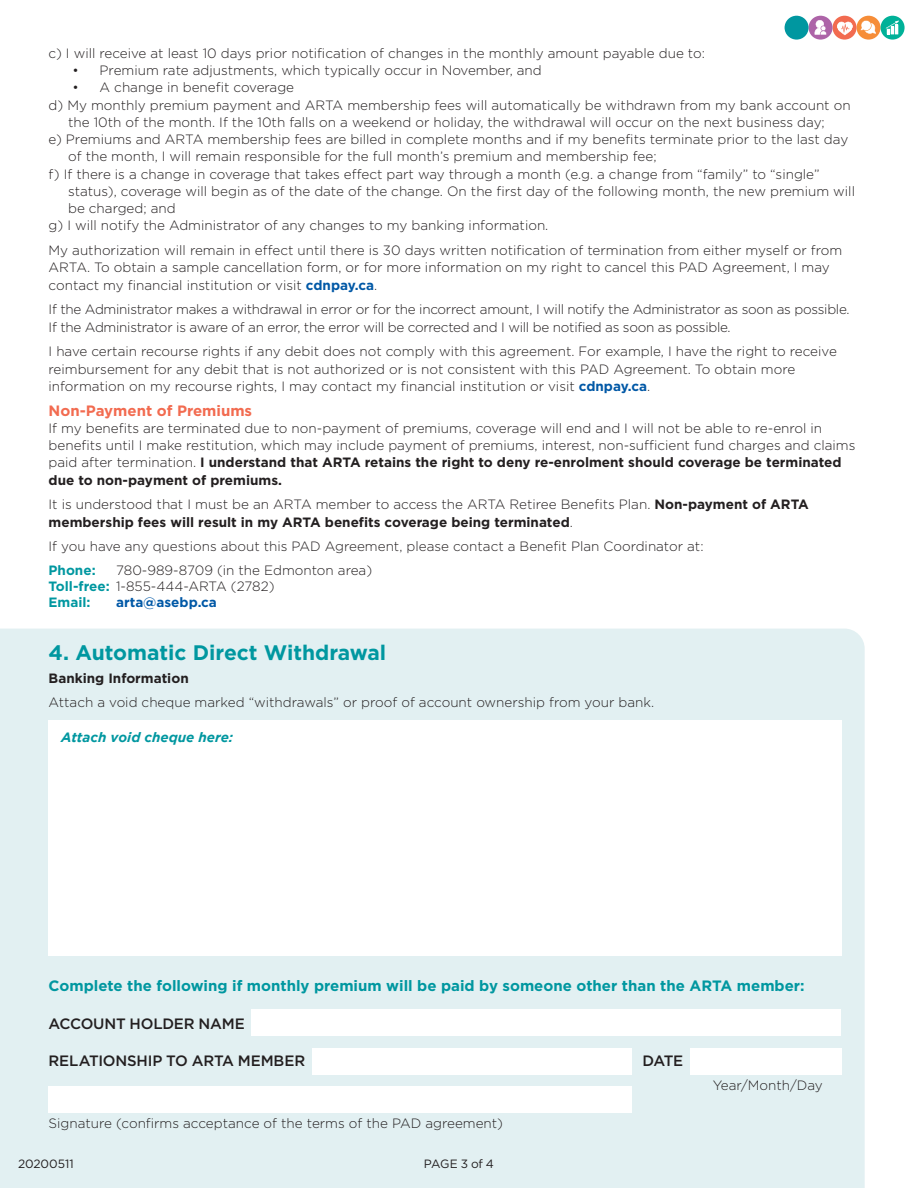
<style>
.page{position:relative;width:918px;height:1188px;background:#fff}
.page>*{position:absolute;margin:0;border:0;box-sizing:border-box;transform-origin:0 0}
.t1{font:700 21px "Gotham";color:#0097a0}
.t2{font:700 15px "Gotham";color:#0097a0}
.t3{font:500 15px "Gotham HTF";letter-spacing:-.01em;color:#231f20}
.t4{font:700 15px "Gotham";color:#f26b50}
.t5{font:300 13.5px/17.2px "Gotham";color:#231f20}
.t6{font:300 13.5px/17.2px "Gotham";letter-spacing:-.02em;color:#231f20}
.t7{font:700 13.5px/17.2px "Gotham";color:#231f20}
.t8{font:italic 700 13.5px "Gotham";color:#0097a0}
.t9{font:700 13.5px "Gotham";color:#0158a6}
.t10{font:700 13.5px "Gotham";color:#0097a0}
.t11{font:12px "Gotham HTF";letter-spacing:-.01em;color:#231f20}
.s1{font-weight:700;color:#0158a6}
.s2{font-weight:700}
.s3{font-weight:300}
.s4{font-weight:700;color:#0097a0}
</style>
<div class="page">
<div style="left:0;top:629px;width:865px;height:559px;background:#e2f0f2"></div>
<div style="left:48px;top:720px;width:793px;height:236px;background:#fff"></div>
<div style="left:252px;top:1010px;width:589px;height:26px;background:#fff"></div>
<div style="left:690px;top:1048px;width:151px;height:27px;background:#fff"></div>
<div style="left:312px;top:1048px;width:320px;height:27px;background:#fff"></div>
<div style="left:49px;top:1086px;width:583px;height:26px;background:#fff"></div>
<div style="left:857px;top:16px;width:24px;height:24px;background:#f68d38;border-radius:50%"></div>
<div style="left:881px;top:16px;width:24px;height:24px;background:#00b198;border-radius:50%"></div>
<div style="left:833px;top:16px;width:24px;height:24px;background:#f26b50;border-radius:50%"></div>
<div style="left:809px;top:16px;width:24px;height:24px;background:#ad64a8;border-radius:50%"></div>
<svg style="left:837px;top:22px;width:16px;height:13px"></svg>
<svg style="left:860px;top:20px;width:16px;height:14px"></svg>
<svg style="left:886px;top:21px;width:13px;height:13px"></svg>
<svg style="left:815px;top:20px;width:12px;height:15px"></svg>
<div style="left:785px;top:16px;width:24px;height:24px;background:#0097a0;border-radius:50%"></div>
<p class="t5" style="left:49px;top:44px;width:658px">c) I will receive at least 10 days prior notification of changes in the monthly amount payable due to:</p>
<p class="t5" style="left:73px;top:61px;width:471px">• Premium rate adjustments, which typically occur in November, and</p>
<p class="t5" style="left:73px;top:79px;width:223px">• A change in benefit coverage</p>
<p class="t5" style="left:49px;top:96px;width:804px;text-align:center">d) My monthly premium payment and ARTA membership fees will automatically be withdrawn from my bank account on the 10th of the month. If the 10th falls on a weekend or holiday, the withdrawal will occur on the next business day;</p>
<p class="t5" style="left:68px;top:130px;width:782px;text-indent:-20px">e) Premiums and ARTA membership fees are billed in complete months and if my benefits terminate prior to the last day of the month, I will remain responsible for the full month’s premium and membership fee;</p>
<p class="t5" style="left:68px;top:165px;width:788px;text-indent:-20px">f) If there is a change in coverage that takes effect part way through a month (e.g. a change from “family” to “single” status), coverage will begin as of the date of the change. On the first day of the following month, the new premium will be charged; and</p>
<p class="t5" style="left:49px;top:217px;width:501px">g) I will notify the Administrator of any changes to my banking information.</p>
<p class="t5" style="left:49px;top:241px;width:795px">My authorization will remain in effect until there is 30 days written notification of termination from either myself or from<br>ARTA. To obtain a sample cancellation form, or for more information on my right to cancel this PAD Agreement, I may contact my financial institution or visit <span class="s1">cdnpay.ca</span>.</p>
<p class="t6" style="left:49px;top:301px;width:803px">If the Administrator makes a withdrawal in error or for the incorrect amount, I will notify the Administrator as soon as possible.<br>If the Administrator is aware of an error, the error will be corrected and I will be notified as soon as possible.</p>
<p class="t5" style="left:49px;top:343px;width:790px">I have certain recourse rights if any debit does not comply with this agreement. For example, I have the right to receive reimbursement for any debit that is not authorized or is not consistent with this PAD Agreement. To obtain more information on my recourse rights, I may contact my financial institution or visit <span class="s1">cdnpay.ca</span>.</p>
<p class="t4" style="left:49px;top:402px;width:205px">Non-Payment of Premiums</p>
<p class="t5" style="left:49px;top:419px;width:808px">If my benefits are terminated due to non-payment of premiums, coverage will end and I will not be able to re-enrol in benefits until I make restitution, which may include payment of premiums, interest, non-sufficient fund charges and claims paid after termination. <span class="s2">I understand that ARTA retains the right to deny re-enrolment should coverage be terminated due to non-payment of premiums.</span></p>
<p class="t7" style="left:49px;top:496px;width:762px"><span class="s3">It is understood that I must be an ARTA member to access the ARTA Retiree Benefits Plan.</span> Non-payment of ARTA membership fees will result in my ARTA benefits coverage being terminated<span class="s3">.</span></p>
<p class="t5" style="left:49px;top:538px;width:656px">If you have any questions about this PAD Agreement, please contact a Benefit Plan Coordinator at:</p>
<p class="t10" style="left:49px;top:562px;width:49px">Phone:</p>
<p class="t5" style="left:49px;top:562px;width:325px;line-height:16.2px;text-indent:67px">780-989-8709 (in the Edmonton area)<br><span class="s4">Toll-free:</span> 1-855-444-ARTA (2782)<br><span class="s4">Email:</span></p>
<p class="t9" style="left:116px;top:595px;width:102px">arta@asebp.ca</p>
<p class="t1" style="left:49px;top:640px;width:339px">4. Automatic Direct Withdrawal</p>
<p class="t7" style="left:49px;top:670px;width:142px">Banking Information</p>
<p class="t5" style="left:49px;top:693px;width:607px">Attach a void cheque marked “withdrawals” or proof of account ownership from your bank.</p>
<p class="t8" style="left:61px;top:729px;width:174px">Attach void cheque here:</p>
<p class="t2" style="left:49px;top:977px;width:758px">Complete the following if monthly premium will be paid by someone other than the ARTA member:</p>
<p class="t3" style="left:49px;top:1015px;width:198px">ACCOUNT HOLDER NAME</p>
<p class="t3" style="left:49px;top:1052px;width:258px">RELATIONSHIP TO ARTA MEMBER</p>
<p class="t3" style="left:643px;top:1052px;width:42px">DATE</p>
<p class="t5" style="left:713px;top:1077px;width:111px">Year/Month/Day</p>
<p class="t5" style="left:49px;top:1114px;width:456px">Signature (confirms acceptance of the terms of the PAD agreement)</p>
<p class="t11" style="left:18px;top:1157px;width:57px">20200511</p>
<p class="t11" style="left:424px;top:1157px;width:72px">PAGE 3 of 4</p>
</div>
